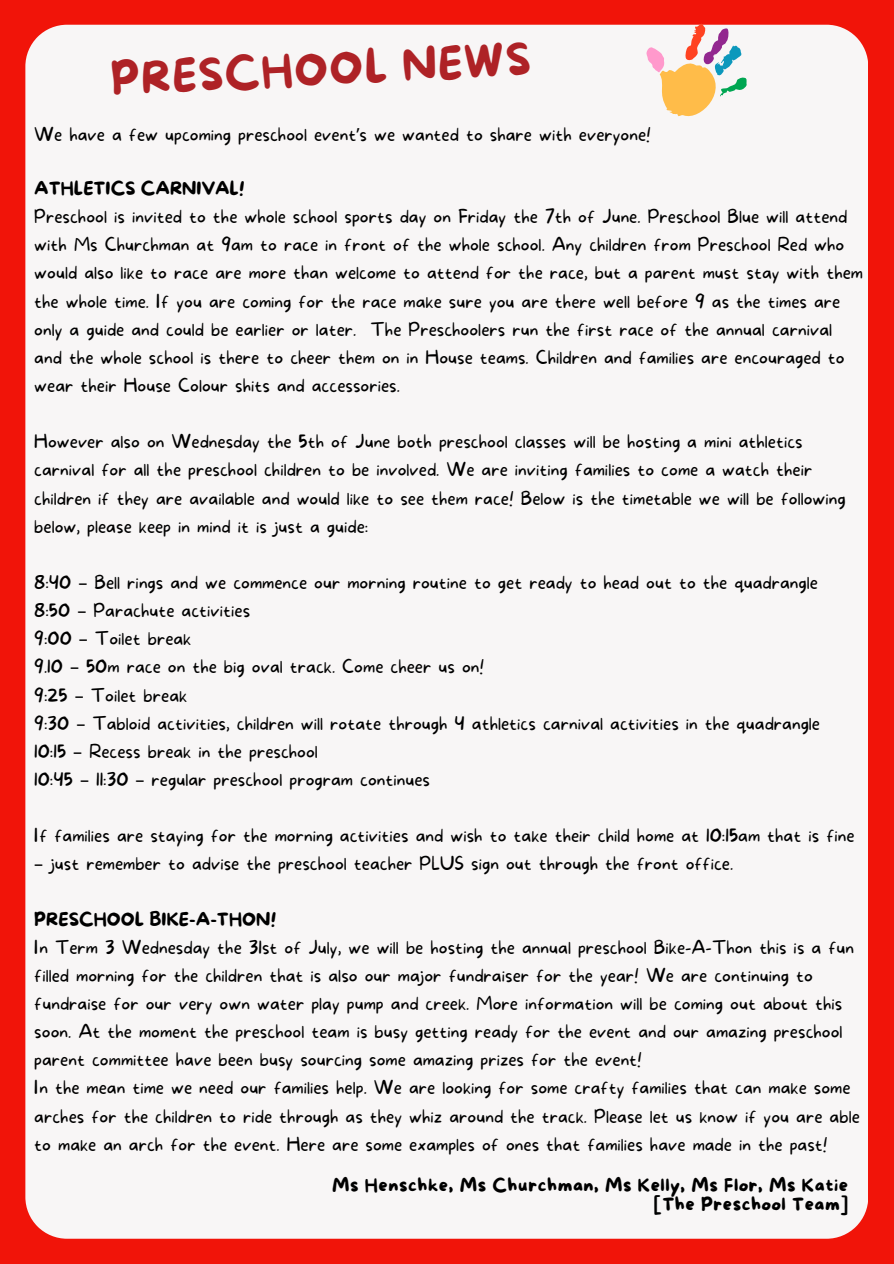
<style>
.page{position:relative;width:894px;height:1264px;background:#fff}
.page>*{position:absolute;margin:0;border:0;box-sizing:border-box;transform-origin:0 0}
.t1{font:43.5px "More Sugar";color:#ae2226}
.t2{font:100 18px/28.2px "More Sugar";color:#000}
.t3{font:18px/19.2px "More Sugar";letter-spacing:.03em;color:#000;text-align:right}
.t4{font:18px "More Sugar";color:#000}
.s1{font-family:"Noto Sans";font-weight:400}
</style>
<div class="page">
<div style="left:0;top:0;width:893px;height:1263px;background:#f11409"></div>
<div style="left:25px;top:25px;width:843px;height:1213px;background:#f8f6f6"></div>
<svg style="left:646px;top:23px;width:101px;height:98px;background:#ead1ba"></svg>
<p class="t1" style="left:110px;top:56px;width:421px;rotate:-3deg">PRESCHOOL NEWS</p>
<p class="t2" style="left:34px;top:121px;width:618px">We have a few upcoming preschool event<span class="s1">’</span>s we wanted to share with everyone!</p>
<p class="t4" style="left:34px;top:178px;width:212px">ATHLETICS CARNIVAL!</p>
<p class="t2" style="left:34px;top:203px;width:830px">Preschool is invited to the whole school sports day on Friday the 7th of June. Preschool Blue will attend with Ms Churchman at 9am to race in front of the whole school. Any children from Preschool Red who would also like to race are more than welcome to attend for the race, but a parent must stay with them the whole time. If you are coming for the race make sure you are there well before 9 as the times are only a guide and could be earlier or later. The Preschoolers run the first race of the annual carnival and the whole school is there to cheer them on in House teams. Children and families are encouraged to wear their House Colour shits and accessories.</p>
<p class="t2" style="left:34px;top:428px;width:812px">However also on Wednesday the 5th of June both preschool classes will be hosting a mini athletics carnival for all the preschool children to be involved. We are inviting families to come a watch their children if they are available and would like to see them race! Below is the timetable we will be following below, please keep in mind it is just a guide:</p>
<p class="t2" style="left:34px;top:569px;width:785px">8:40 <span class="s1">–</span> Bell rings and we commence our morning routine to get ready to head out to the quadrangle</p>
<p class="t2" style="left:34px;top:597px;width:217px">8:50 <span class="s1">–</span> Parachute activities</p>
<p class="t2" style="left:34px;top:625px;width:159px">9:00 <span class="s1">–</span> Toilet break</p>
<p class="t2" style="left:34px;top:653px;width:451px">9.10 <span class="s1">–</span> 50m race on the big oval track. Come cheer us on!</p>
<p class="t2" style="left:34px;top:681px;width:154px">9:25 <span class="s1">–</span> Toilet break</p>
<p class="t2" style="left:34px;top:709px;width:787px">9:30 <span class="s1">–</span> Tabloid activities, children will rotate through 4 athletics carnival activities in the quadrangle</p>
<p class="t2" style="left:34px;top:738px;width:285px">10:15 <span class="s1">–</span> Recess break in the preschool</p>
<p class="t2" style="left:34px;top:766px;width:397px">10:45 <span class="s1">–</span> 11:30 <span class="s1">–</span> regular preschool program continues</p>
<p class="t2" style="left:34px;top:822px;width:821px">If families are staying for the morning activities and wish to take their child home at 10:15am that is fine</p>
<p class="t2" style="left:34px;top:850px;width:700px"><span class="s1">–</span> just remember to advise the preschool teacher PLUS sign out through the front office.</p>
<p class="t4" style="left:34px;top:909px;width:243px">PRESCHOOL BIKE-A-THON!</p>
<p class="t2" style="left:34px;top:933px;width:821px">In Term 3 Wednesday the 31st of July, we will be hosting the annual preschool Bike-A-Thon this is a fun filled morning for the children that is also our major fundraiser for the year! We are continuing to fundraise for our very own water play pump and creek. More information will be coming out about this soon. At the moment the preschool team is busy getting ready for the event and our amazing preschool parent committee have been busy sourcing some amazing prizes for the event!</p>
<p class="t2" style="left:34px;top:1074px;width:826px">In the mean time we need our families help. We are looking for some crafty families that can make some arches for the children to ride through as they whiz around the track. Please let us know if you are able to make an arch for the event. Here are some examples of ones that families have made in the past!</p>
<h1 class="t3" style="left:332px;top:1176px;width:517px">Ms Henschke, Ms Churchman, Ms Kelly, Ms Flor, Ms Katie [The Preschool Team]</h1>
</div>
